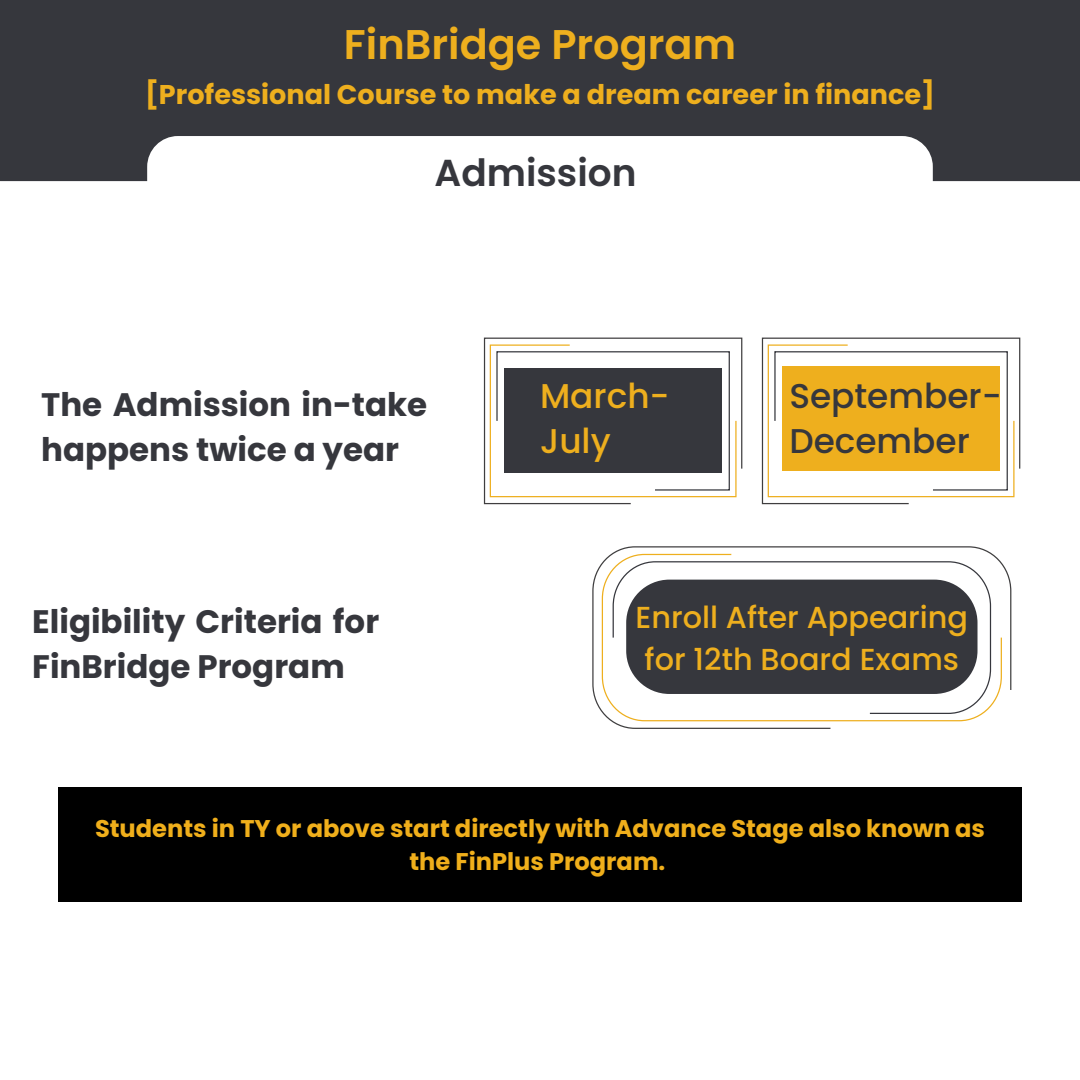
<style>
.page{position:relative;width:1080px;height:1080px;background:#fff}
.page>*{position:absolute;margin:0;border:0;box-sizing:border-box;transform-origin:0 0}
.t1{font:600 41.5px "Poppins";color:#eeaf1e}
.t2{font:600 37.5px "Poppins";color:#36373d}
.t3{font:500 34.38px/45px "Poppins";color:#36373d}
.t4{font:500 34.38px/45px "Poppins";color:#eeaf1e}
.t5{font:700 32.5px/45px "Poppins";color:#36373d}
.t6{font:500 30.38px/42.2px "Poppins";color:#eeaf1e;text-align:center}
.t7{font:700 27.12px "Poppins";color:#eeaf1e}
.t8{font:700 24.12px/33.8px "Poppins";color:#f0af1b;text-align:center}
</style>
<div class="page">
<svg style="left:484px;top:338px;width:258px;height:166px"></svg>
<div style="left:0;top:0;width:1080px;height:181px;background:#36373d"></div>
<svg style="left:147px;top:136px;width:786px;height:45px"></svg>
<svg style="left:762px;top:338px;width:258px;height:166px"></svg>
<svg style="left:592px;top:546px;width:419px;height:183px"></svg>
<svg style="left:602px;top:554px;width:400px;height:167px"></svg>
<svg style="left:613px;top:561px;width:378px;height:153px;fill:#36373d"></svg>
<div style="left:58px;top:787px;width:964px;height:115px;background:#000"></div>
<h2 class="t1" style="left:344px;top:15px;width:394px">FinBridge Program</h2>
<h2 class="t7" style="left:145px;top:75px;width:791px">[Professional Course to make a dream career in finance]</h2>
<h1 class="t2" style="left:435px;top:147px;width:204px">Admission</h1>
<h4 class="t5" style="left:41px;top:382px;width:388px">The Admission in-take happens twice a year</h4>
<h1 class="t4" style="left:540px;top:373px;width:131px">March-<br>July</h1>
<h2 class="t3" style="left:789px;top:373px;width:214px">September-<br>December</h2>
<h2 class="t5" style="left:32px;top:599px;width:348px">Eligibility Criteria for<br>FinBridge Program</h2>
<h3 class="t6" style="left:635px;top:596px;width:334px">Enroll After Appearing for 12th Board Exams</h3>
<p class="t8" style="left:95px;top:811px;width:891px">Students in TY or above start directly with Advance Stage also known as the FinPlus Program.</p>
</div>
